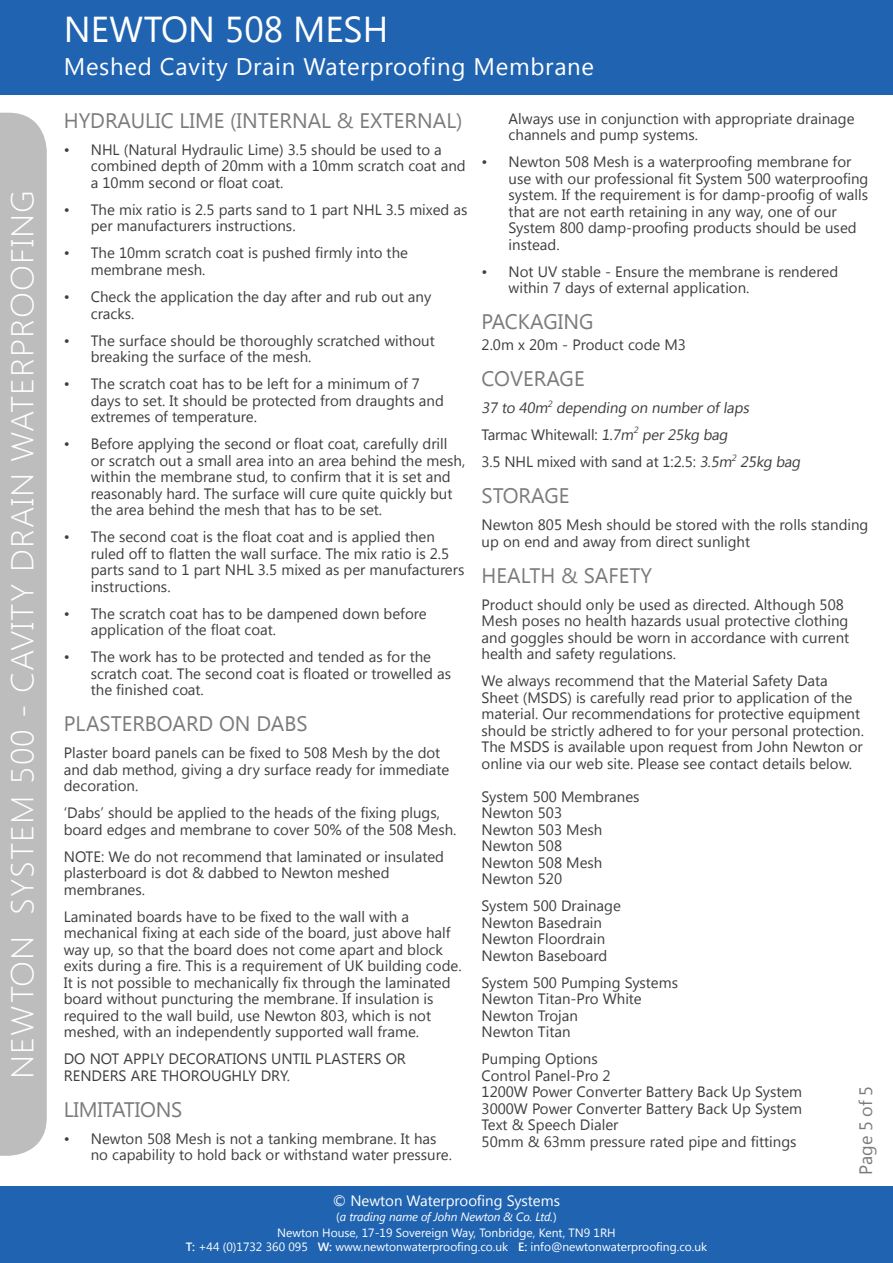
<style>
.page{position:relative;width:893px;height:1263px;background:#fff}
.page>*{position:absolute;margin:0;border:0;box-sizing:border-box;transform-origin:0 0}
.t1{font:36px "Segoe UI";color:#fff}
.t2{font:300 31.5px "Segoe UI";letter-spacing:.03em;color:#fff;scale:1.08 1}
.t3{font:24px "Segoe UI";letter-spacing:.03em;color:#fff}
.t4{font:21px "Segoe UI";color:#7b7b7b}
.t5{font:18px "Segoe UI";letter-spacing:-.01em;color:#7b7b7b}
.t6{font:15px/16.5px "Segoe UI";color:#3e3e3f}
.t7{font:15px "Segoe UI";color:#fff}
.t8{font:12px "Segoe UI";color:#fff}
.t9{font:italic 12px "Segoe UI";letter-spacing:-.01em;color:#fff}
.t10{font:9px "Segoe UI";color:#3e3e3f}
.s1{font-style:normal}
.s2{font-weight:600}
</style>
<div class="page">
<div style="left:0;top:0;width:893px;height:94px;background:#2064b1"></div>
<div style="left:0;top:113px;width:47px;height:1043px;background:#bdbdbd"></div>
<div style="left:0;top:1186px;width:893px;height:77px;background:#2064b1"></div>
<p class="t2" style="left:1px;top:1079px;width:824px;rotate:-90deg">NEWTON SYSTEM 500 - CAVITY DRAIN WATERPROOFING</p>
<p class="t1" style="left:64px;top:4px;width:326px">NEWTON 508 MESH</p>
<p class="t3" style="left:64px;top:50px;width:532px">Meshed Cavity Drain Waterproofing Membrane</p>
<p class="t4" style="left:64px;top:106px;width:400px">HYDRAULIC LIME (INTERNAL &amp; EXTERNAL)</p>
<p class="t6" style="left:91px;top:141px;width:376px;text-indent:-27px">• NHL (Natural Hydraulic Lime) 3.5 should be used to a combined depth of 20mm with a 10mm scratch coat and a 10mm second or float coat.</p>
<p class="t6" style="left:91px;top:201px;width:378px;text-indent:-27px">• The mix ratio is 2.5 parts sand to 1 part NHL 3.5 mixed as per manufacturers instructions.</p>
<p class="t6" style="left:91px;top:244px;width:319px;text-indent:-27px">• The 10mm scratch coat is pushed firmly into the membrane mesh.</p>
<p class="t6" style="left:91px;top:288px;width:342px;text-indent:-27px">• Check the application the day after and rub out any cracks.</p>
<p class="t6" style="left:91px;top:331px;width:345px;text-indent:-27px">• The surface should be thoroughly scratched without breaking the surface of the mesh.</p>
<p class="t6" style="left:91px;top:375px;width:355px;text-indent:-27px">• The scratch coat has to be left for a minimum of 7 days to set. It should be protected from draughts and extremes of temperature.</p>
<p class="t6" style="left:91px;top:435px;width:376px;text-indent:-27px">• Before applying the second or float coat, carefully drill<br>or scratch out a small area into an area behind the mesh, within the membrane stud, to confirm that it is set and reasonably hard. The surface will cure quite quickly but the area behind the mesh that has to be set.</p>
<p class="t6" style="left:91px;top:528px;width:375px;text-indent:-27px">• The second coat is the float coat and is applied then ruled off to flatten the wall surface. The mix ratio is 2.5 parts sand to 1 part NHL 3.5 mixed as per manufacturers instructions.</p>
<p class="t6" style="left:91px;top:604px;width:337px;text-indent:-27px">• The scratch coat has to be dampened down before application of the float coat.</p>
<p class="t6" style="left:91px;top:648px;width:362px;text-indent:-27px">• The work has to be protected and tended as for the scratch coat. The second coat is floated or trowelled as the finished coat.</p>
<p class="t4" style="left:64px;top:709px;width:245px">PLASTERBOARD ON DABS</p>
<p class="t6" style="left:64px;top:744px;width:387px">Plaster board panels can be fixed to 508 Mesh by the dot and dab method, giving a dry surface ready for immediate decoration.</p>
<p class="t6" style="left:64px;top:804px;width:394px">‘Dabs’ should be applied to the heads of the fixing plugs, board edges and membrane to cover 50% of the 508 Mesh.</p>
<p class="t6" style="left:64px;top:847px;width:382px">NOTE: We do not recommend that laminated or insulated plasterboard is dot &amp; dabbed to Newton meshed membranes.</p>
<p class="t6" style="left:64px;top:907px;width:399px">Laminated boards have to be fixed to the wall with a mechanical fixing at each side of the board, just above half way up, so that the board does not come apart and block exits during a fire. This is a requirement of UK building code.<br>It is not possible to mechanically fix through the laminated board without puncturing the membrane. If insulation is required to the wall build, use Newton 803, which is not meshed, with an independently supported wall frame.</p>
<p class="t6" style="left:64px;top:1050px;width:344px">DO NOT APPLY DECORATIONS UNTIL PLASTERS OR<br>RENDERS ARE THOROUGHLY DRY.</p>
<p class="t4" style="left:64px;top:1094px;width:120px">LIMITATIONS</p>
<p class="t6" style="left:91px;top:1129px;width:363px;text-indent:-27px">• Newton 508 Mesh is not a tanking membrane. It has no capability to hold back or withstand water pressure.</p>
<p class="t6" style="left:509px;top:109px;width:347px">Always use in conjunction with appropriate drainage channels and pump systems.</p>
<p class="t6" style="left:509px;top:153px;width:361px;text-indent:-27px">• Newton 508 Mesh is a waterproofing membrane for use with our professional fit System 500 waterproofing system. If the requirement is for damp-proofig of walls that are not earth retaining in any way, one of our System 800 damp-proofing products should be used instead.</p>
<p class="t6" style="left:509px;top:262px;width:331px;text-indent:-27px">• Not UV stable - Ensure the membrane is rendered within 7 days of external application.</p>
<p class="t4" style="left:482px;top:307px;width:113px">PACKAGING</p>
<p class="t6" style="left:482px;top:336px;width:206px">2.0m x 20m - Product code M3</p>
<p class="t4" style="left:482px;top:364px;width:105px">COVERAGE</p>
<p class="t6" style="left:482px;top:399px;width:272px">37 to 40m<sup>2</sup> depending on number of laps</p>
<p class="t6" style="left:482px;top:426px;width:250px">Tarmac Whitewall: 1.7m per 25kg bag</p>
<p class="t10" style="left:633px;top:423px;width:8px">2</p>
<p class="t6" style="left:482px;top:453px;width:323px">3.5 NHL mixed with sand at 1:2.5: 3.5m<sup>2</sup> 25kg bag</p>
<p class="t4" style="left:482px;top:481px;width:89px">STORAGE</p>
<p class="t6" style="left:482px;top:516px;width:388px">Newton 805 Mesh should be stored with the rolls standing up on end and away from direct sunlight</p>
<p class="t4" style="left:482px;top:561px;width:172px">HEALTH &amp; SAFETY</p>
<p class="t6" style="left:482px;top:595px;width:369px">Product should only be used as directed. Although 508<br>Mesh poses no health hazards usual protective clothing and goggles should be worn in accordance with current health and safety regulations.</p>
<p class="t6" style="left:482px;top:672px;width:384px">We always recommend that the Material Safety Data Sheet (MSDS) is carefully read prior to application of the material. Our recommendations for protective equipment should be strictly adhered to for your personal protection.<br>The MSDS is available upon request from John Newton or online via our web site. Please see contact details below.</p>
<p class="t6" style="left:482px;top:787px;width:160px">System 500 Membranes</p>
<p class="t6" style="left:482px;top:804px;width:82px">Newton 503</p>
<p class="t6" style="left:482px;top:820px;width:122px">Newton 503 Mesh</p>
<p class="t6" style="left:482px;top:837px;width:82px">Newton 508</p>
<p class="t6" style="left:482px;top:853px;width:122px">Newton 508 Mesh</p>
<p class="t6" style="left:482px;top:870px;width:82px">Newton 520</p>
<p class="t6" style="left:482px;top:897px;width:141px">System 500 Drainage</p>
<p class="t6" style="left:482px;top:913px;width:122px">Newton Basedrain</p>
<p class="t6" style="left:482px;top:930px;width:125px">Newton Floordrain</p>
<p class="t6" style="left:482px;top:946px;width:127px">Newton Baseboard</p>
<p class="t6" style="left:482px;top:973px;width:198px">System 500 Pumping Systems</p>
<p class="t6" style="left:482px;top:990px;width:162px">Newton Titan-Pro White</p>
<p class="t6" style="left:482px;top:1006px;width:98px">Newton Trojan</p>
<p class="t6" style="left:482px;top:1023px;width:90px">Newton Titan</p>
<p class="t6" style="left:482px;top:1050px;width:118px">Pumping Options</p>
<p class="t6" style="left:482px;top:1066px;width:131px">Control Panel-Pro 2</p>
<p class="t6" style="left:482px;top:1083px;width:322px">1200W Power Converter Battery Back Up System</p>
<p class="t6" style="left:482px;top:1099px;width:322px">3000W Power Converter Battery Back Up System</p>
<p class="t6" style="left:482px;top:1116px;width:138px">Text &amp; Speech Dialer</p>
<p class="t6" style="left:482px;top:1132px;width:316px">50mm &amp; 63mm pressure rated pipe and fittings</p>
<p class="t5" style="left:853px;top:1175px;width:90px;rotate:-90deg">Page 5 of 5</p>
<p class="t7" style="left:333px;top:1190px;width:229px">© Newton Waterproofing Systems</p>
<p class="t9" style="left:336px;top:1209px;width:222px"><span class="s1">(</span>a trading name of John Newton &amp; Co. Ltd.<span class="s1">)</span></p>
<p class="t8" style="left:277px;top:1224px;width:340px">Newton House, 17-19 Sovereign Way, Tonbridge, Kent, TN9 1RH</p>
<p class="t8" style="left:186px;top:1238px;width:523px"><span class="s2">T:</span> +44 (0)1732 360 095 <span class="s2">W:</span> www.newtonwaterproofing.co.uk <span class="s2">E:</span> info@newtonwaterproofing.co.uk</p>
</div>
